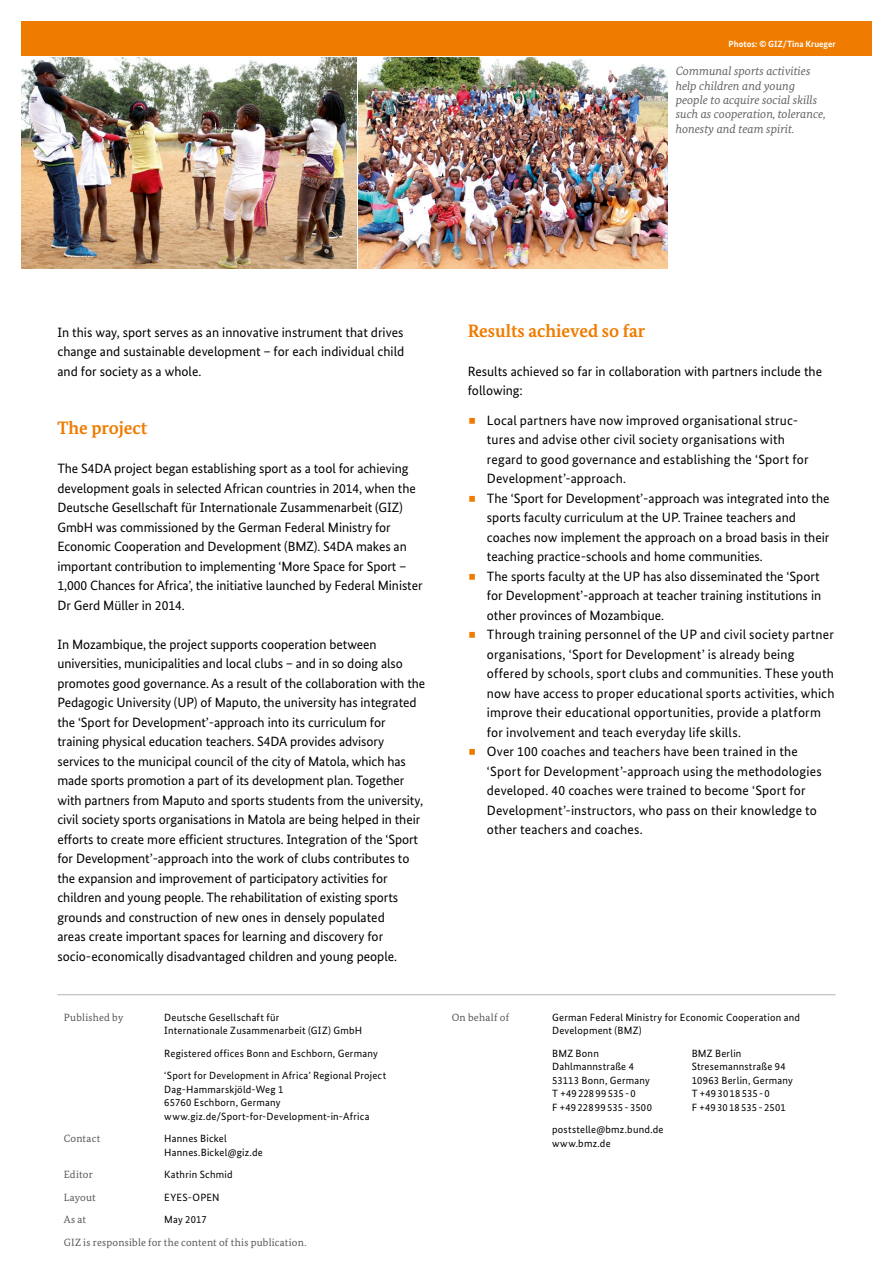
<style>
.page{position:relative;width:893px;height:1263px;background:#fff}
.page>*{position:absolute;margin:0;border:0;box-sizing:border-box;transform-origin:0 0}
.t1{font:700 18px "Bundes Serif";color:#ef7c00}
.t2{font:13.5px/19.5px "Bundes Sans";color:#000}
.t3{font:italic 12px/14.4px "Bundes Serif";color:#636362}
.t4{font:10.5px/13.5px "Bundes Sans";letter-spacing:.02em;color:#000}
.t5{font:10.5px "Bundes Serif";letter-spacing:.02em;color:#565656}
.t6{font:700 9px "Bundes Sans";color:#fff}
</style>
<div class="page">
<div style="left:21px;top:21px;width:851px;height:34px;background:#ef7c00"></div>
<hr style="left:57px;top:994px;width:779px;height:1px;background:#b3b4b5">
<img style="left:21px;top:57px;width:336px;height:211px">
<img style="left:359px;top:57px;width:309px;height:211px">
<p class="t6" style="left:729px;top:39px;width:108px">Photos: © GIZ/Tina Krueger</p>
<p class="t3" style="left:676px;top:64px;width:151px">Communal sports activities help children and young people to acquire social skills such as cooperation, tolerance, honesty and team spirit.</p>
<p class="t2" style="left:57px;top:322px;width:348px;text-align:justify">In this way, sport serves as an innovative instrument that drives change and sustainable development – for each individual child and for society as a whole.</p>
<h1 class="t1" style="left:57px;top:417px;width:91px">The project</h1>
<p class="t2" style="left:57px;top:459px;width:367px">The S4DA project began establishing sport as a tool for achieving development goals in selected African countries in 2014, when the Deutsche Gesellschaft für Internationale Zusammenarbeit (GIZ)<br>GmbH was commissioned by the German Federal Ministry for Economic Cooperation and Development (BMZ). S4DA makes an important contribution to implementing ‘More Space for Sport – 1,000 Chances for Africa’, the initiative launched by Federal Minister Dr Gerd Müller in 2014.</p>
<p class="t2" style="left:57px;top:634px;width:369px">In Mozambique, the project supports cooperation between universities, municipalities and local clubs – and in so doing also promotes good governance. As a result of the collaboration with the Pedagogic University (UP) of Maputo, the university has integrated the ‘Sport for Development’-approach into its curriculum for training physical education teachers. S4DA provides advisory services to the municipal council of the city of Matola, which has made sports promotion a part of its development plan. Together with partners from Maputo and sports students from the university, civil society sports organisations in Matola are being helped in their efforts to create more efficient structures. Integration of the ‘Sport for Development’-approach into the work of clubs contributes to the expansion and improvement of participatory activities for children and young people. The rehabilitation of existing sports grounds and construction of new ones in densely populated<br>areas create important spaces for learning and discovery for socio-economically disadvantaged children and young people.</p>
<p class="t5" style="left:64px;top:1011px;width:61px">Published by</p>
<p class="t4" style="left:164px;top:1010px;width:199px">Deutsche Gesellschaft für<br>Internationale Zusammenarbeit (GIZ) GmbH</p>
<p class="t4" style="left:164px;top:1042px;width:223px;line-height:22.5px">Registered offices Bonn and Eschborn, Germany ‘Sport for Development in Africa’ Regional Project</p>
<p class="t4" style="left:164px;top:1082px;width:207px">Dag-Hammarskjöld-Weg 1<br>65760 Eschborn, Germany www.giz.de/Sport-for-Development-in-Africa</p>
<p class="t5" style="left:64px;top:1132px;width:38px">Contact</p>
<p class="t4" style="left:164px;top:1132px;width:100px">Hannes Bickel<br>Hannes.Bickel@giz.de</p>
<p class="t5" style="left:64px;top:1168px;width:31px">Editor</p>
<p class="t4" style="left:164px;top:1168px;width:70px">Kathrin Schmid</p>
<p class="t5" style="left:64px;top:1191px;width:33px">Layout</p>
<p class="t4" style="left:164px;top:1190px;width:57px">EYES-OPEN</p>
<p class="t5" style="left:64px;top:1213px;width:24px">As at</p>
<p class="t4" style="left:164px;top:1213px;width:44px">May 2017</p>
<p class="t5" style="left:64px;top:1236px;width:244px">GIZ is responsible for the content of this publication.</p>
<h1 class="t1" style="left:468px;top:320px;width:179px">Results achieved so far</h1>
<p class="t2" style="left:468px;top:361px;width:356px">Results achieved so far in collaboration with partners include the following:</p>
<p class="t2" style="left:487px;top:410px;width:349px">Local partners have now improved organisational struc-<br>tures and advise other civil society organisations with<br>regard to good governance and establishing the ‘Sport for Development’-approach.<br>The ‘Sport for Development’-approach was integrated into the sports faculty curriculum at the UP. Trainee teachers and coaches now implement the approach on a broad basis in their teaching practice-schools and home communities.<br>The sports faculty at the UP has also disseminated the ‘Sport for Development’-approach at teacher training institutions in other provinces of Mozambique.<br>Through training personnel of the UP and civil society partner organisations, ‘Sport for Development’ is already being offered by schools, sport clubs and communities. These youth now have access to proper educational sports activities, which improve their educational opportunities, provide a platform for involvement and teach everyday life skills.<br>Over 100 coaches and teachers have been trained in the ‘Sport for Development’-approach using the methodologies developed. 40 coaches were trained to become ‘Sport for Development’-instructors, who pass on their knowledge to other teachers and coaches.</p>
<p class="t5" style="left:452px;top:1011px;width:59px">On behalf of</p>
<p class="t4" style="left:552px;top:1010px;width:249px">German Federal Ministry for Economic Cooperation and<br>Development (BMZ)</p>
<p class="t4" style="left:552px;top:1046px;width:48px">BMZ Bonn</p>
<p class="t4" style="left:692px;top:1046px;width:51px">BMZ Berlin</p>
<p class="t4" style="left:552px;top:1060px;width:83px">Dahlmannstraße 4</p>
<p class="t4" style="left:692px;top:1060px;width:96px">Stresemannstraße 94</p>
<p class="t4" style="left:552px;top:1073px;width:99px">53113 Bonn, Germany</p>
<p class="t4" style="left:692px;top:1073px;width:103px">10963 Berlin, Germany</p>
<p class="t4" style="left:552px;top:1087px;width:85px">T +4922899535-0</p>
<p class="t4" style="left:692px;top:1087px;width:80px">T +493018535-0</p>
<p class="t4" style="left:552px;top:1100px;width:101px">F +4922899535-3500</p>
<p class="t4" style="left:692px;top:1100px;width:96px">F +493018535-2501</p>
<p class="t4" style="left:552px;top:1123px;width:113px">poststelle@bmz.bund.de www.bmz.de</p>
</div>
